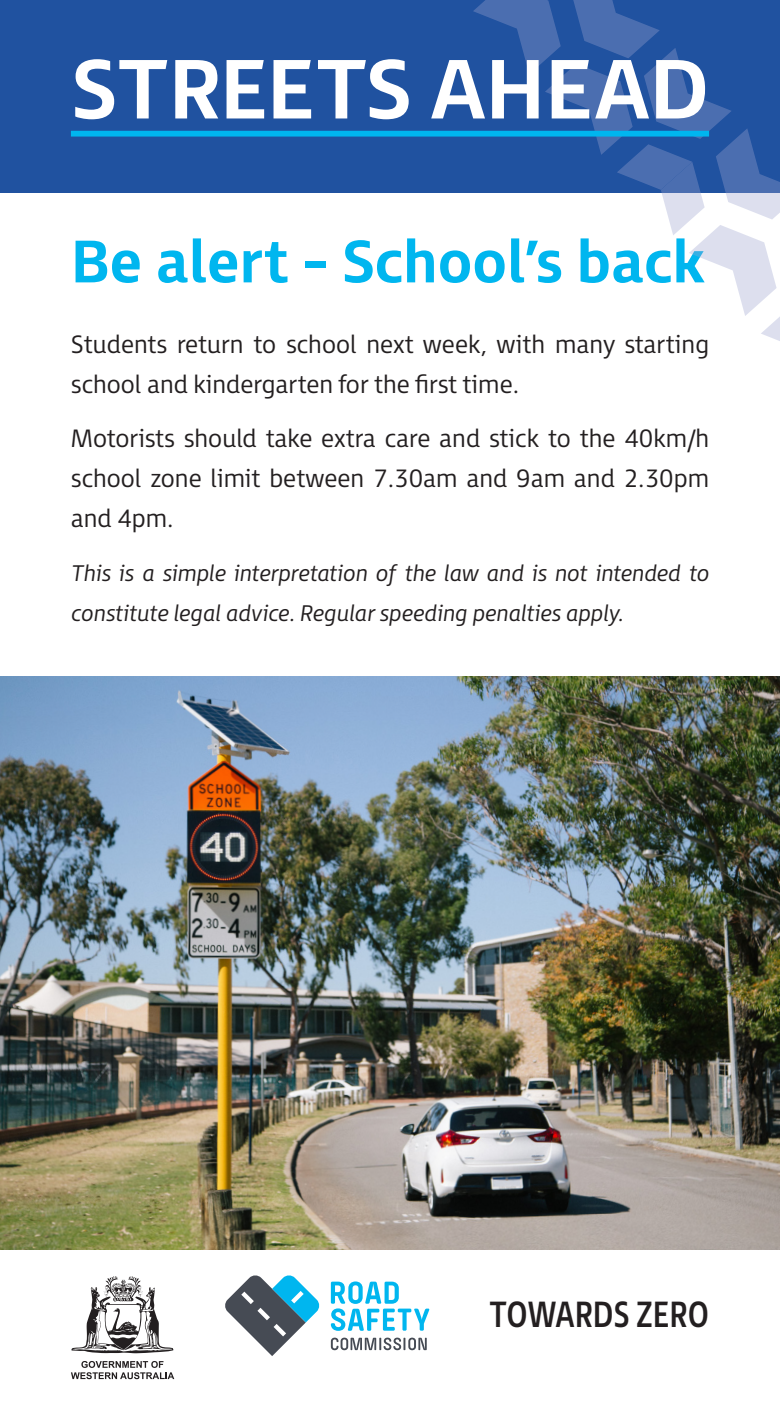
<style>
.page{position:relative;width:780px;height:1418px;background:#fff}
.page>*{position:absolute;margin:0;border:0;box-sizing:border-box;transform-origin:0 0}
.t1{font:700 83.75px "FS Millbank";color:#fff}
.t2{font:700 59.75px "FS Millbank";color:#00b6ef}
.t3{font:700 36.25px "FS Millbank Negative";color:#231f20;scale:.8 1}
.t4{font:300 25px/40px "FS Millbank";color:#231f20}
.t5{font:italic 300 22.5px/40px "FS Millbank";color:#231f20}
</style>
<div class="page">
<div style="left:0;top:0;width:780px;height:192px;background:#2052a0"></div>
<svg style="left:473px;top:0;width:307px;height:341px"></svg>
<div style="left:71px;top:131px;width:638px;height:5px;background:#00b6ef"></div>
<svg style="left:71px;top:1276px;width:102px;height:77px"></svg>
<svg style="left:71px;top:1361px;width:103px;height:18px"></svg>
<svg style="left:331px;top:1337px;width:95px;height:13px"></svg>
<svg style="left:331px;top:1281px;width:98px;height:49px"></svg>
<svg style="left:225px;top:1275px;width:95px;height:80px"></svg>
<img style="left:0;top:676px;width:780px;height:573px">
<p class="t1" style="left:71px;top:20px;width:639px">STREETS AHEAD</p>
<p class="t2" style="left:71px;top:212px;width:635px">Be alert - School’s back</p>
<p class="t4" style="left:71px;top:321px;width:639px">Students return to school next week, with many starting school and kindergarten for the first time.</p>
<p class="t4" style="left:71px;top:415px;width:639px;text-align:justify">Motorists should take extra care and stick to the 40km/h school zone limit between 7.30am and 9am and 2.30pm and 4pm.</p>
<p class="t5" style="left:71px;top:551px;width:639px">This is a simple interpretation of the law and is not intended to constitute legal advice. Regular speeding penalties apply.</p>
<p class="t3" style="left:489px;top:1284px;width:276px">TOWARDS ZERO</p>
</div>
